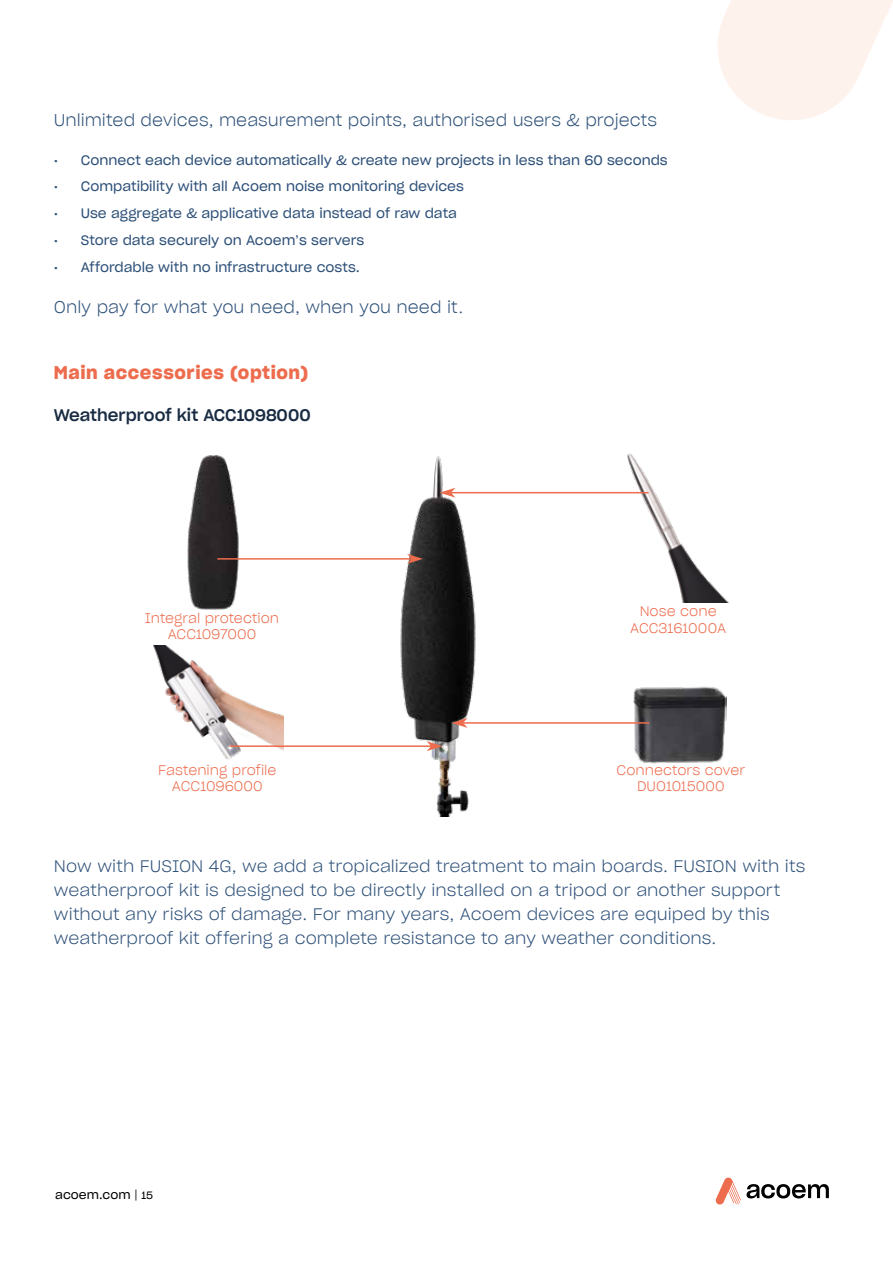
<style>
.page{position:relative;width:893px;height:1263px;background:#fff}
.page>*{position:absolute;margin:0;border:0;box-sizing:border-box;transform-origin:0 0}
.t1{font:18px "Sharp Grotesk Semi Bold 20";letter-spacing:.03em;color:#ed6c4d}
.t2{font:16.5px/24px "Sharp Grotesk Light 20";color:#2d5078}
.t3{font:16.5px "Sharp Grotesk Light 20";color:#2d5078}
.t4{font:16.5px "Sharp Grotesk Medium 20";color:#182b42}
.t5{font:13.5px "Sharp Grotesk Book 20";color:#2d5078}
.t6{font:13.5px/16.2px "Sharp Grotesk Light 20";color:#ed6c4d;text-align:center}
.t7{font:12px "Sharp Grotesk Book 20";color:#000}
.s1{font-family:"Sharp Grotesk Light 20"}
.s2{font-size:10.5px}
</style>
<div class="page">
<svg style="left:718px;top:0;width:175px;height:120px"></svg>
<svg style="left:715px;top:1177px;width:114px;height:27px"></svg>
<img style="left:187px;top:455px;width:52px;height:155px">
<img style="left:625px;top:454px;width:103px;height:148px">
<img style="left:153px;top:645px;width:131px;height:115px">
<img style="left:400px;top:456px;width:81px;height:360px">
<img style="left:633px;top:686px;width:93px;height:78px">
<hr style="left:445px;top:492px;width:204px;height:1px;background:#ed6c4d">
<svg style="left:440px;top:488px;width:15px;height:10px"></svg>
<hr style="left:217px;top:558px;width:198px;height:2px;background:#ed6c4d">
<svg style="left:407px;top:554px;width:16px;height:10px"></svg>
<hr style="left:230px;top:745px;width:203px;height:2px;background:#ed6c4d">
<svg style="left:427px;top:741px;width:15px;height:10px"></svg>
<hr style="left:461px;top:722px;width:188px;height:2px;background:#ed6c4d">
<svg style="left:452px;top:718px;width:16px;height:10px"></svg>
<p class="t3" style="left:54px;top:107px;width:605px">Unlimited devices, measurement points, authorised users &amp; projects</p>
<p class="t5" style="left:54px;top:149px;width:615px">• Connect each device automatically &amp; create new projects in less than 60 seconds</p>
<p class="t5" style="left:54px;top:176px;width:412px">• Compatibility with all Acoem noise monitoring devices</p>
<p class="t5" style="left:54px;top:202px;width:405px">• Use aggregate &amp; applicative data instead of raw data</p>
<p class="t5" style="left:54px;top:229px;width:312px">• Store data securely on Acoem’s servers</p>
<p class="t5" style="left:54px;top:256px;width:308px">• Affordable with no infrastructure costs.</p>
<p class="t3" style="left:54px;top:294px;width:411px">Only pay for what you need, when you need it.</p>
<p class="t1" style="left:54px;top:358px;width:256px">Main accessories (option)</p>
<p class="t4" style="left:54px;top:402px;width:259px">Weatherproof kit ACC1098000</p>
<p class="t6" style="left:145px;top:609px;width:136px">Integral protection<br>ACC1097000</p>
<p class="t6" style="left:158px;top:761px;width:120px">Fastening profile<br>ACC1096000</p>
<p class="t6" style="left:630px;top:603px;width:98px">Nose cone<br>ACC3161000A</p>
<p class="t6" style="left:616px;top:761px;width:130px">Connectors cover<br>DUO1015000</p>
<p class="t2" style="left:54px;top:853px;width:753px">Now with FUSION 4G, we add a tropicalized treatment to main boards. FUSION with its weatherproof kit is designed to be directly installed on a tripod or another support without any risks of damage. For many years, Acoem devices are equiped by this weatherproof kit offering a complete resistance to any weather conditions.</p>
<p class="t7" style="left:55px;top:1185px;width:99px">acoem.com <span class="s1">|</span> <span class="s2">15</span></p>
</div>
